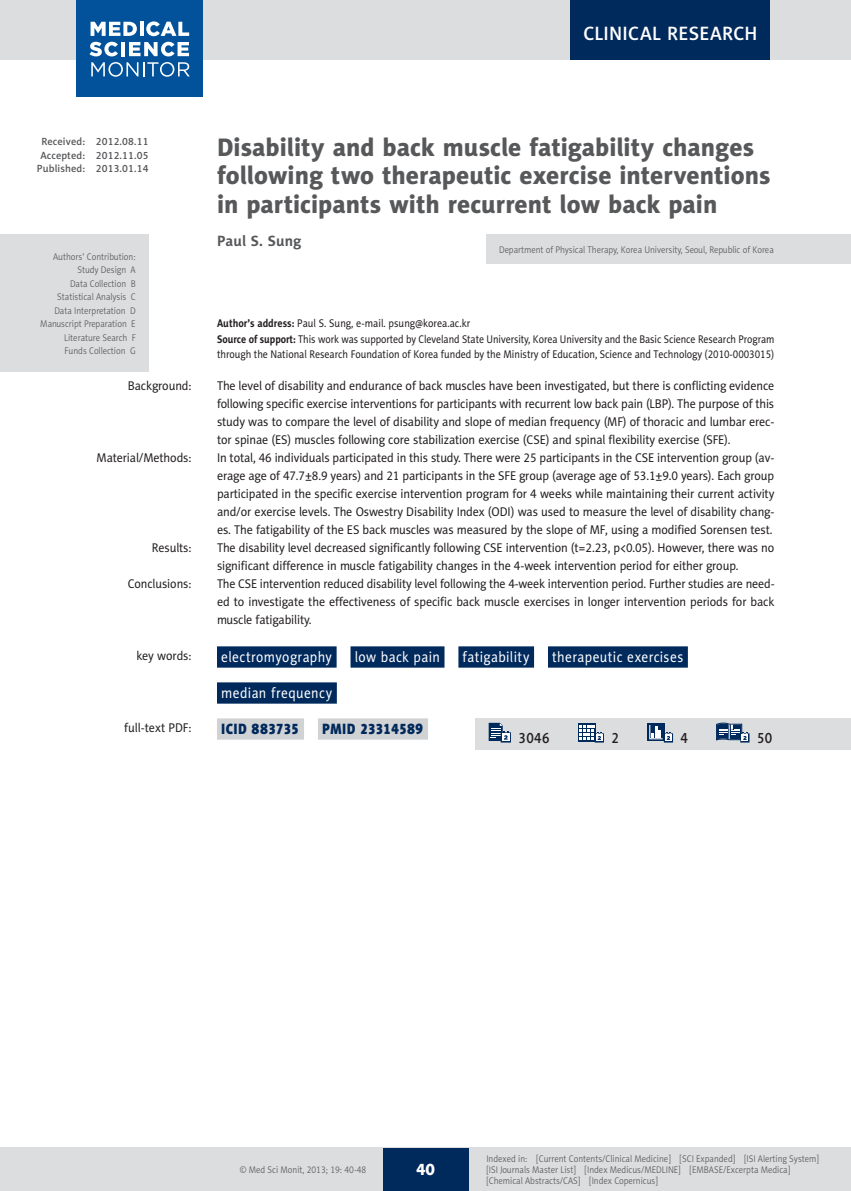
<style>
.page{position:relative;width:851px;height:1191px;background:#fff}
.page>*{position:absolute;margin:0;border:0;box-sizing:border-box;transform-origin:0 0}
.MSM_Tytul{font:25.5px/28.5px "Naomi Sans EFN Heavy";color:#57585a}
.t1{font:19.5px "Naomi Sans EFN Medium";letter-spacing:.015em;color:#fff}
.t2{font:16.5px "Naomi Sans EFN Heavy";color:#fff}
.MSM_keywords{font:15px "Naomi Sans EFN";letter-spacing:.03em;color:#fff;scale:.9 1}
.MSM_icid_pmid{font:15px "Naomi Sans EFN Black";color:#00295c;scale:.9 1}
.MSM_Autorzy{font:700 15px "Naomi Sans EFN";letter-spacing:.01em;color:#57585a}
.MSM_dane{font:15px "Naomi Sans EFN Medium";letter-spacing:.03em;color:#231f20;scale:.9 1}
.MSM_Summary_body{font:12.75px/18px "Naomi Sans EFN";letter-spacing:-.01em;color:#231f20;text-align:justify;scale:.95 1}
.MSM_Summary_body-2{font:12.75px/18px "Naomi Sans EFN";letter-spacing:-.01em;color:#231f20;text-align:justify;scale:.94 1}
.MSM_icid_pmid-2{font:12.75px "Naomi Sans EFN";color:#231f20;scale:.95 1}
.MSM_keywords-2{font:12.75px "Naomi Sans EFN";letter-spacing:-.005em;color:#231f20;scale:.95 1}
.MSM_Adres{font:11.25px/15.8px "Naomi Sans EFN";color:#231f20;scale:.89 1}
.MSM_Adres-2{font:11.25px "Naomi Sans EFN";color:#231f20;scale:.9 1}
.t3{font:10.5px "Naomi Sans EFN Medium";letter-spacing:.01em;color:#57585a}
.MSM_pagina_indeksy{font:9.75px/11.2px "Naomi Sans EFN Light";color:#57585a;scale:.9 1}
.MSM_Afiliacja{font:9.75px "Naomi Sans EFN Light";color:#57585a;scale:.9 1}
.MSM_pagina_sygnatura{font:9.75px "Naomi Sans EFN Light";color:#57585a;scale:.9 1}
.s1{font-weight:700}
</style>
<div class="page">
<div style="left:476px;top:718px;width:374px;height:32px;background:#dcdddf"></div>
<svg style="left:488px;top:723px;width:23px;height:19px"></svg>
<div style="left:577px;top:723px;width:18px;height:18px;background:#00295c"></div>
<svg style="left:579px;top:725px;width:25px;height:17px"></svg>
<div style="left:647px;top:723px;width:18px;height:18px;background:#00295c"></div>
<svg style="left:649px;top:725px;width:24px;height:17px"></svg>
<svg style="left:716px;top:722px;width:33px;height:20px"></svg>
<div style="left:217px;top:646px;width:119px;height:21px;background:#00295c"></div>
<div style="left:350px;top:646px;width:94px;height:21px;background:#00295c"></div>
<div style="left:458px;top:646px;width:76px;height:21px;background:#00295c"></div>
<div style="left:548px;top:646px;width:139px;height:21px;background:#00295c"></div>
<div style="left:217px;top:682px;width:120px;height:21px;background:#00295c"></div>
<div style="left:217px;top:718px;width:87px;height:21px;background:#d1d2d4"></div>
<div style="left:318px;top:718px;width:110px;height:21px;background:#d1d2d4"></div>
<div style="left:0;top:235px;width:148px;height:137px;background:#dcdddf"></div>
<div style="left:486px;top:235px;width:364px;height:29px;background:#dcdddf"></div>
<hr style="left:850px;top:0;width:1px;height:60px;background:#dcdddf">
<div style="left:0;top:1147px;width:850px;height:44px;background:#dcdddf"></div>
<div style="left:383px;top:1148px;width:85px;height:42px;background:#00295c"></div>
<div style="left:0;top:0;width:850px;height:60px;background:#dcdddf"></div>
<div style="left:570px;top:0;width:200px;height:60px;background:#00295c"></div>
<div style="left:77px;top:0;width:125px;height:97px;background:#01529a"></div>
<svg style="left:90px;top:22px;width:47px;height:14px"></svg>
<hr style="left:140px;top:22px;width:3px;height:14px;background:#fff">
<svg style="left:146px;top:21px;width:43px;height:15px"></svg>
<svg style="left:89px;top:42px;width:29px;height:14px"></svg>
<hr style="left:121px;top:42px;width:4px;height:14px;background:#fff">
<svg style="left:129px;top:42px;width:60px;height:14px"></svg>
<svg style="left:91px;top:62px;width:99px;height:15px"></svg>
<p class="t3" style="left:41px;top:136px;width:109px">Received: 2012.08.11</p>
<p class="t3" style="left:40px;top:149px;width:110px">Accepted: 2012.11.05</p>
<p class="t3" style="left:37px;top:163px;width:113px">Published: 2013.01.14</p>
<p class="MSM_pagina_indeksy" style="left:53px;top:251px;width:93px">Authors’ Contribution:</p>
<p class="MSM_pagina_indeksy" style="left:77px;top:264px;width:66px">Study Design A</p>
<p class="MSM_pagina_indeksy" style="left:70px;top:278px;width:74px">Data Collection B</p>
<p class="MSM_pagina_indeksy" style="left:57px;top:291px;width:89px">Statistical Analysis C</p>
<p class="MSM_pagina_indeksy" style="left:54px;top:305px;width:92px">Data Interpretation D</p>
<p class="MSM_pagina_indeksy" style="left:40px;top:318px;width:107px">Manuscript Preparation E</p>
<p class="MSM_pagina_indeksy" style="left:64px;top:332px;width:81px">Literature Search F</p>
<p class="MSM_pagina_indeksy" style="left:65px;top:345px;width:80px">Funds Collection G</p>
<p class="t1" style="left:583px;top:22px;width:175px">CLINICAL RESEARCH</p>
<p class="MSM_Tytul" style="left:217px;top:132px;width:555px">Disability and back muscle fatigability changes following two therapeutic exercise interventions in participants with recurrent low back pain</p>
<p class="MSM_Autorzy" style="left:217px;top:232px;width:86px">Paul S. Sung</p>
<p class="MSM_Afiliacja" style="left:499px;top:244px;width:307px">Department of Physical Therapy, Korea University, Seoul, Republic of Korea</p>
<p class="MSM_Adres-2" style="left:217px;top:316px;width:283px"><span class="s1">Author’s address:</span> Paul S. Sung, e-mail. psung@korea.ac.kr</p>
<p class="MSM_Adres" style="left:217px;top:331px;width:627px"><span class="s1">Source of support:</span> This work was supported by Cleveland State University, Korea University and the Basic Science Research Program through the National Research Foundation of Korea funded by the Ministry of Education, Science and Technology (2010-0003015)</p>
<p class="MSM_Summary_body" style="left:128px;top:377px;width:68px">Background:</p>
<p class="MSM_Summary_body" style="left:217px;top:377px;width:588px">The level of disability and endurance of back muscles have been investigated, but there is conflicting evidence following specific exercise interventions for participants with recurrent low back pain (LBP). The purpose of this study was to compare the level of disability and slope of median frequency (MF) of thoracic and lumbar erec&shy;tor spinae (ES) muscles following core stabilization exercise (CSE) and spinal flexibility exercise (SFE).</p>
<p class="MSM_Summary_body" style="left:97px;top:449px;width:101px">Material/Methods:</p>
<p class="MSM_Summary_body" style="left:217px;top:449px;width:588px">In total, 46 individuals participated in this study. There were 25 participants in the CSE intervention group (av&shy;erage age of 47.7±8.9 years) and 21 participants in the SFE group (average age of 53.1±9.0 years). Each group participated in the specific exercise intervention program for 4 weeks while maintaining their current activity and/or exercise levels. The Oswestry Disability Index (ODI) was used to measure the level of disability chang&shy;es. The fatigability of the ES back muscles was measured by the slope of MF, using a modified Sorensen test.</p>
<p class="MSM_Summary_body" style="left:152px;top:539px;width:43px">Results:</p>
<p class="MSM_Summary_body" style="left:217px;top:539px;width:588px">The disability level decreased significantly following CSE intervention (t=2.23, p&lt;0.05). However, there was no significant difference in muscle fatigability changes in the 4-week intervention period for either group.</p>
<p class="MSM_Summary_body-2" style="left:128px;top:575px;width:69px">Conclusions:</p>
<p class="MSM_Summary_body-2" style="left:217px;top:575px;width:594px">The CSE intervention reduced disability level following the 4-week intervention period. Further studies are need&shy;ed to investigate the effectiveness of specific back muscle exercises in longer intervention periods for back muscle fatigability.</p>
<p class="MSM_keywords-2" style="left:136px;top:648px;width:60px">key words:</p>
<p class="MSM_keywords" style="left:221px;top:648px;width:125px">electromyography</p>
<p class="MSM_keywords" style="left:354px;top:648px;width:96px">low back pain</p>
<p class="MSM_keywords" style="left:462px;top:648px;width:76px">fatigability</p>
<p class="MSM_keywords" style="left:552px;top:648px;width:147px">therapeutic exercises</p>
<p class="MSM_keywords" style="left:221px;top:684px;width:125px">median frequency</p>
<p class="MSM_icid_pmid-2" style="left:124px;top:720px;width:72px">full-text PDF:</p>
<p class="MSM_icid_pmid" style="left:221px;top:719px;width:88px">ICID 883735</p>
<p class="MSM_icid_pmid" style="left:322px;top:719px;width:114px">PMID 23314589</p>
<p class="MSM_dane" style="left:518px;top:729px;width:36px">3046</p>
<p class="MSM_dane" style="left:611px;top:729px;width:10px">2</p>
<p class="MSM_dane" style="left:680px;top:729px;width:10px">4</p>
<p class="MSM_dane" style="left:757px;top:729px;width:19px">50</p>
<p class="MSM_pagina_sygnatura" style="left:240px;top:1164px;width:142px">© Med Sci Monit, 2013; 19: 40-48</p>
<p class="t2" style="left:416px;top:1159px;width:21px">40</p>
<p class="MSM_pagina_indeksy" style="left:486px;top:1152px;width:371px">Indexed in: [Current Contents/Clinical Medicine] [SCI Expanded] [ISI Alerting System] [ISI Journals Master List] [Index Medicus/MEDLINE] [EMBASE/Excerpta Medica] [Chemical Abstracts/CAS] [Index Copernicus]</p>
</div>
